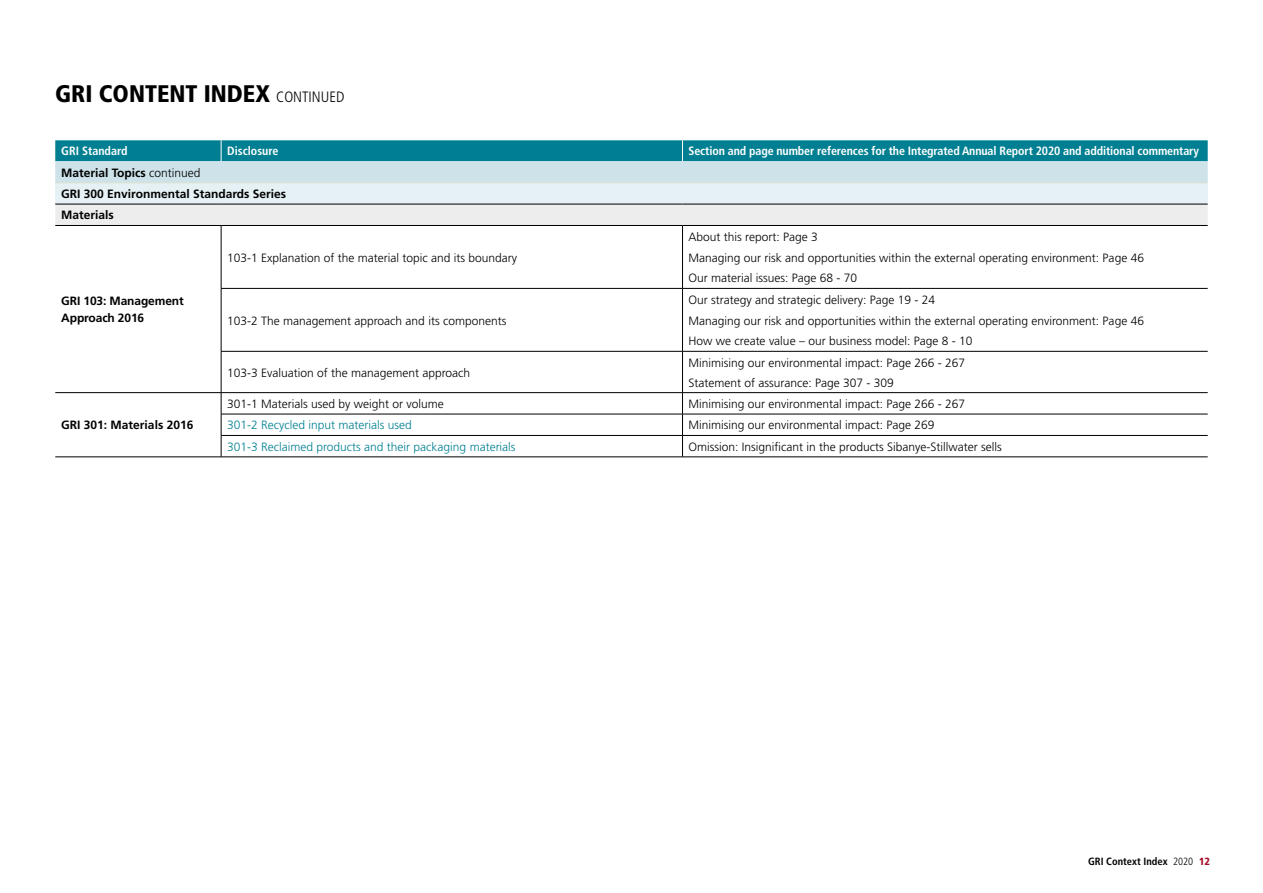
<style>
.page{position:relative;width:1263px;height:893px;background:#fff}
.page>*{position:absolute;margin:0;border:0;box-sizing:border-box;transform-origin:0 0}
.Main_heading{font:900 condensed 24px "Frutiger";color:#000}
.Body_copy{font:300 12px "Frutiger";color:#000}
.Body_copy-2{font:700 12px/16.5px "Frutiger";color:#000}
.Body_copy-3{font:700 condensed 12px "Frutiger";letter-spacing:-.01em;color:#fff}
.Body_copy-4{font:300 12px "Frutiger";color:#007f92}
.t1{font:700 condensed 10.5px "Frutiger";color:#000}
.s1{font-weight:300;font-size:15px}
.s2{font-weight:300}
.s3{font-weight:900;color:#a20f2b}
</style>
<div class="page">
<div style="left:55px;top:183px;width:1153px;height:21px;background:#e6f1f5"></div>
<div style="left:55px;top:205px;width:1153px;height:20px;background:#ededed"></div>
<hr style="left:55px;top:204px;width:166px;height:1px;background:#000">
<hr style="left:221px;top:204px;width:461px;height:1px;background:#000">
<hr style="left:682px;top:204px;width:526px;height:1px;background:#000">
<hr style="left:55px;top:225px;width:166px;height:1px;background:#000">
<hr style="left:221px;top:225px;width:461px;height:1px;background:#000">
<hr style="left:682px;top:225px;width:526px;height:1px;background:#000">
<hr style="left:221px;top:288px;width:461px;height:1px;background:#000">
<hr style="left:682px;top:288px;width:526px;height:1px;background:#000">
<hr style="left:221px;top:351px;width:461px;height:1px;background:#000">
<hr style="left:682px;top:351px;width:526px;height:1px;background:#000">
<hr style="left:55px;top:392px;width:166px;height:1px;background:#000">
<hr style="left:221px;top:392px;width:461px;height:1px;background:#000">
<hr style="left:682px;top:392px;width:526px;height:1px;background:#000">
<hr style="left:221px;top:414px;width:461px;height:1px;background:#000">
<hr style="left:682px;top:414px;width:526px;height:1px;background:#000">
<hr style="left:682px;top:226px;width:1px;height:62px;background:#000">
<hr style="left:682px;top:289px;width:1px;height:62px;background:#000">
<hr style="left:682px;top:351px;width:1px;height:41px;background:#000">
<svg style="left:682px;top:393px;width:1px;height:64px"></svg>
<svg style="left:55px;top:140px;width:1153px;height:42px;background:#68b2be"></svg>
<hr style="left:221px;top:226px;width:1px;height:62px;background:#000">
<hr style="left:221px;top:289px;width:1px;height:62px;background:#000">
<hr style="left:221px;top:351px;width:1px;height:41px;background:#000">
<svg style="left:221px;top:393px;width:1px;height:64px"></svg>
<hr style="left:221px;top:435px;width:461px;height:1px;background:#000">
<hr style="left:682px;top:435px;width:526px;height:1px;background:#000">
<hr style="left:55px;top:457px;width:166px;height:1px;background:#000">
<hr style="left:221px;top:457px;width:461px;height:1px;background:#000">
<hr style="left:682px;top:457px;width:526px;height:1px;background:#000">
<hr style="left:55px;top:182px;width:166px;height:1px;background:#d5decb">
<hr style="left:221px;top:182px;width:461px;height:1px;background:#d5decb">
<hr style="left:682px;top:182px;width:526px;height:1px;background:#d5decb">
<p class="Main_heading" style="left:55px;top:79px;width:291px">GRI CONTENT INDEX <span class="s1">CONTINUED</span></p>
<p class="Body_copy-3" style="left:61px;top:144px;width:68px">GRI Standard</p>
<p class="Body_copy-3" style="left:227px;top:144px;width:53px">Disclosure</p>
<p class="Body_copy-3" style="left:688px;top:144px;width:512px">Section and page number references for the Integrated Annual Report 2020 and additional commentary</p>
<p class="Body_copy-2" style="left:61px;top:164px;width:141px">Material Topics <span class="s2">continued</span></p>
<p class="Body_copy-2" style="left:61px;top:186px;width:226px">GRI 300 Environmental Standards Series</p>
<p class="Body_copy-2" style="left:61px;top:207px;width:54px">Materials</p>
<p class="Body_copy-2" style="left:61px;top:293px;width:124px">GRI 103: Management<br>Approach 2016</p>
<p class="Body_copy-2" style="left:61px;top:417px;width:134px">GRI 301: Materials 2016</p>
<p class="Body_copy" style="left:227px;top:251px;width:292px">103-1 Explanation of the material topic and its boundary</p>
<p class="Body_copy" style="left:227px;top:314px;width:281px">103-2 The management approach and its components</p>
<p class="Body_copy" style="left:227px;top:366px;width:245px">103-3 Evaluation of the management approach</p>
<p class="Body_copy" style="left:688px;top:230px;width:131px">About this report: Page 3</p>
<p class="Body_copy" style="left:688px;top:251px;width:457px">Managing our risk and opportunities within the external operating environment: Page 46</p>
<p class="Body_copy" style="left:688px;top:271px;width:170px">Our material issues: Page 68 - 70</p>
<p class="Body_copy" style="left:688px;top:293px;width:248px">Our strategy and strategic delivery: Page 19 - 24</p>
<p class="Body_copy" style="left:688px;top:314px;width:457px">Managing our risk and opportunities within the external operating environment: Page 46</p>
<p class="Body_copy" style="left:688px;top:334px;width:285px">How we create value – our business model: Page 8 - 10</p>
<p class="Body_copy" style="left:688px;top:356px;width:278px">Minimising our environmental impact: Page 266 - 267</p>
<p class="Body_copy" style="left:688px;top:376px;width:207px">Statement of assurance: Page 307 - 309</p>
<p class="Body_copy" style="left:227px;top:397px;width:218px">301-1 Materials used by weight or volume</p>
<p class="Body_copy" style="left:688px;top:397px;width:278px">Minimising our environmental impact: Page 266 - 267</p>
<p class="Body_copy-4" style="left:227px;top:418px;width:186px">301-2 Recycled input materials used</p>
<p class="Body_copy" style="left:688px;top:418px;width:247px">Minimising our environmental impact: Page 269</p>
<p class="Body_copy-4" style="left:227px;top:440px;width:290px">301-3 Reclaimed products and their packaging materials</p>
<p class="Body_copy" style="left:688px;top:440px;width:315px">Omission: Insignificant in the products Sibanye-Stillwater sells</p>
<p class="t1" style="left:1088px;top:855px;width:123px">GRI Context Index <span class="s2">2020</span> <span class="s3">12</span></p>
</div>
